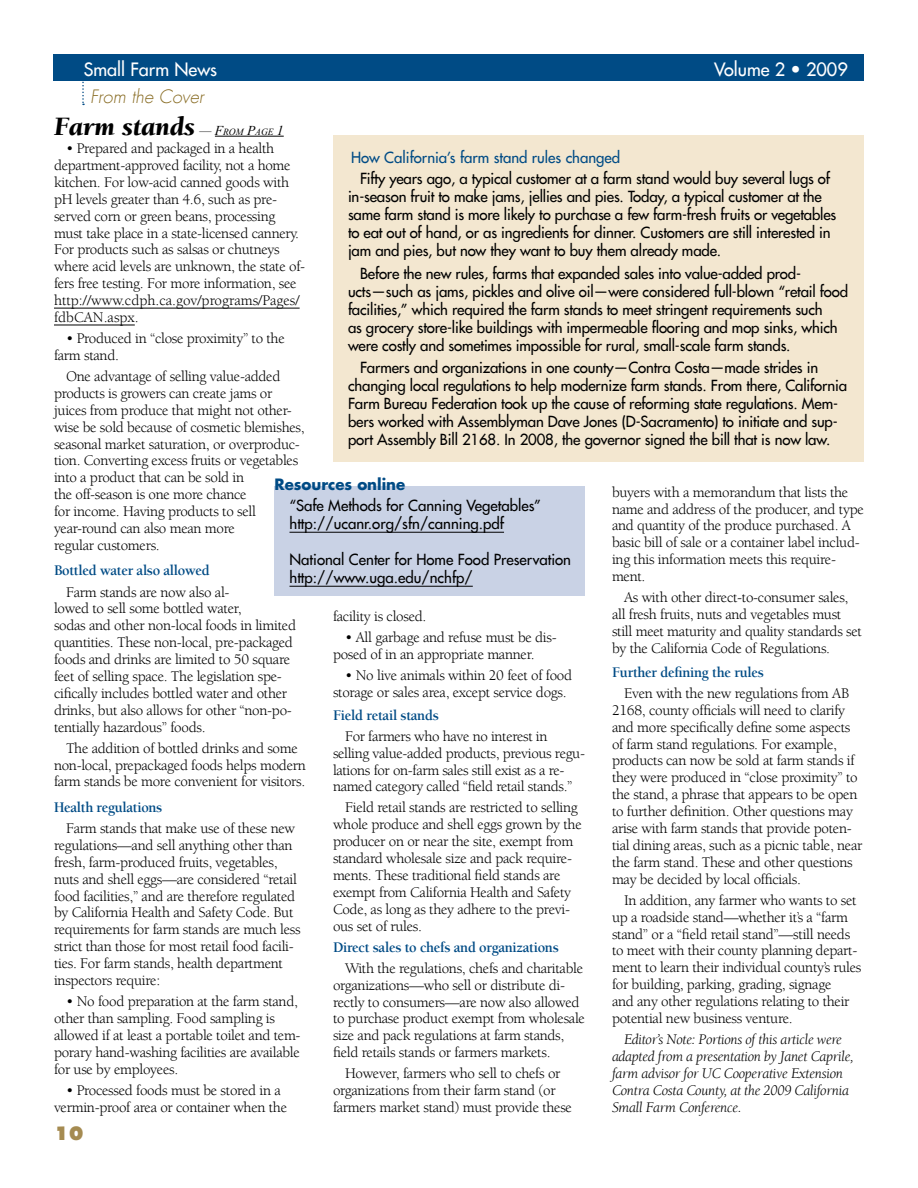
<style>
.page{position:relative;width:918px;height:1188px;background:#fff}
.page>*{position:absolute;margin:0;border:0;box-sizing:border-box;transform-origin:0 0}
.t1{font:italic 900 27px "Berkeley UC Davis";color:#000}
.t2{font:500 18px "Futura UC Davis";color:#fff}
.t3{font:italic 300 18px "Futura UC Davis";color:#896d25}
.t4{font:800 18px "Futura UC Davis";color:#a58b51}
.t5{font:700 15.3px "Futura UC Davis";color:#004b85}
.t6{font:15px/17px "Berkeley UC Davis";letter-spacing:-.02em;color:#000}
.t7{font:500 15px/18px "Futura UC Davis";letter-spacing:-.01em;color:#000}
.t8{font:italic 15px/17px "Berkeley UC Davis";letter-spacing:-.02em;color:#000}
.t9{font:700 15px "Berkeley UC Davis";letter-spacing:-.02em;color:#004b85;scale:.96 1}
.t10{font:500 15px "Futura UC Davis";color:#004b85}
.s1{font-family:"Times New Roman";font-weight:400;font-size:13.5px}
.s2{font-family:"Times New Roman";font-weight:400;font-size:9.45px}
</style>
<div class="page">
<div style="left:54px;top:54px;width:810px;height:27px;background:#004b85"></div>
<svg style="left:82px;top:81px;width:2px;height:24px"></svg>
<hr style="left:54px;top:308px;width:246px;height:1px;background:#000">
<hr style="left:54px;top:325px;width:81px;height:1px;background:#000">
<hr style="left:215px;top:136px;width:69px;height:1px;background:#000">
<div style="left:274px;top:486px;width:311px;height:110px;background:#c9d2e5"></div>
<hr style="left:290px;top:532px;width:214px;height:1px;background:#000">
<hr style="left:290px;top:586px;width:183px;height:1px;background:#000">
<div style="left:333px;top:135px;width:531px;height:327px;background:#f3e7d0"></div>
<p class="t2" style="left:84px;top:58px;width:135px">Small Farm News</p>
<p class="t2" style="left:714px;top:58px;width:135px">Volume 2 • 2009</p>
<p class="t3" style="left:90px;top:85px;width:115px">From the Cover</p>
<h1 class="t1" style="left:54px;top:110px;width:231px">Farm stands <span class="s1">— F</span><span class="s2">ROM</span> <span class="s1">P</span><span class="s2">AGE</span> <span class="s1">1</span></h1>
<p class="t6" style="left:54px;top:140px;width:253px;text-indent:12px">• Prepared and packaged in a health department-approved facility, not a home kitchen. For low-acid canned goods with pH levels greater than 4.6, such as pre&shy;served corn or green beans, processing must take place in a state-licensed cannery.<br>For products such as salsas or chutneys where acid levels are unknown, the state of&shy;fers free testing. For more information, see http://www.cdph.ca.gov/programs/Pages/ fdbCAN.aspx.</p>
<p class="t6" style="left:54px;top:330px;width:232px;text-indent:12px">• Produced in “close proximity” to the farm stand.</p>
<p class="t6" style="left:54px;top:368px;width:252px;text-indent:12px">One advantage of selling value-added products is growers can create jams or juices from produce that might not other&shy;wise be sold because of cosmetic blemishes, seasonal market saturation, or overproduc&shy;tion. Converting excess fruits or vegetables into a product that can be sold in<br>the off-season is one more chance<br>for income. Having products to sell year-round can also mean more<br>regular customers.</p>
<p class="t9" style="left:54px;top:562px;width:164px">Bottled water also allowed</p>
<p class="t6" style="left:54px;top:583px;width:244px;text-indent:12px">Farm stands are now also al-<br>lowed to sell some bottled water,<br>sodas and other non-local foods in limited quantities. These non-local, pre-packaged foods and drinks are limited to 50 square feet of selling space. The legislation spe&shy;cifically includes bottled water and other drinks, but also allows for other “non-po&shy;tentially hazardous” foods.</p>
<p class="t6" style="left:54px;top:739px;width:253px;text-align:center">The addition of bottled drinks and some non-local, prepackaged foods helps modern farm stands be more convenient for visitors.</p>
<p class="t9" style="left:54px;top:798px;width:114px">Health regulations</p>
<p class="t6" style="left:54px;top:820px;width:248px;text-indent:12px">Farm stands that make use of these new regulations—and sell anything other than fresh, farm-produced fruits, vegetables, nuts and shell eggs—are considered “retail food facilities,” and are therefore regulated by California Health and Safety Code. But requirements for farm stands are much less strict than those for most retail food facili&shy;ties. For farm stands, health department inspectors require:</p>
<p class="t6" style="left:54px;top:993px;width:248px;text-indent:12px">• No food preparation at the farm stand, other than sampling. Food sampling is allowed if at least a portable toilet and tem&shy;porary hand-washing facilities are available for use by employees.</p>
<p class="t6" style="left:54px;top:1081px;width:235px;text-align:center">• Processed foods must be stored in a vermin-proof area or container when the</p>
<p class="t10" style="left:351px;top:149px;width:271px">How California’s farm stand rules changed</p>
<p class="t7" style="left:348px;top:170px;width:490px;text-indent:12px">Fifty years ago, a typical customer at a farm stand would buy several lugs of in-season fruit to make jams, jellies and pies. Today, a typical customer at the same farm stand is more likely to purchase a few farm-fresh fruits or vegetables to eat out of hand, or as ingredients for dinner. Customers are still interested in jam and pies, but now they want to buy them already made.</p>
<p class="t7" style="left:348px;top:264px;width:502px;text-indent:12px">Before the new rules, farms that expanded sales into value-added prod&shy;ucts—such as jams, pickles and olive oil—were considered full-blown “retail food facilities,” which required the farm stands to meet stringent requirements such<br>as grocery store-like buildings with impermeable flooring and mop sinks, which were costly and sometimes impossible for rural, small-scale farm stands.</p>
<p class="t7" style="left:348px;top:358px;width:501px;text-indent:12px">Farmers and organizations in one county—Contra Costa—made strides in changing local regulations to help modernize farm stands. From there, California Farm Bureau Federation took up the cause of reforming state regulations. Mem&shy;bers worked with Assemblyman Dave Jones (D-Sacramento) to initiate and sup&shy;port Assembly Bill 2168. In 2008, the governor signed the bill that is now law.</p>
<p class="t5" style="left:274px;top:475px;width:132px">Resources online</p>
<p class="t6" style="left:612px;top:483px;width:253px">buyers with a memorandum that lists the name and address of the producer, and type and quantity of the produce purchased. A basic bill of sale or a container label includ&shy;ing this information meets this require&shy;ment.</p>
<p class="t6" style="left:612px;top:589px;width:252px;text-indent:12px">As with other direct-to-consumer sales, all fresh fruits, nuts and vegetables must still meet maturity and quality standards set by the California Code of Regulations.</p>
<p class="t9" style="left:612px;top:663px;width:160px">Further defining the rules</p>
<p class="t6" style="left:612px;top:685px;width:252px;text-indent:12px">Even with the new regulations from AB 2168, county officials will need to clarify and more specifically define some aspects of farm stand regulations. For example, products can now be sold at farm stands if they were produced in “close proximity” to the stand, a phrase that appears to be open to further definition. Other questions may arise with farm stands that provide poten&shy;tial dining areas, such as a picnic table, near the farm stand. These and other questions may be decided by local officials.</p>
<p class="t6" style="left:612px;top:891px;width:251px;text-indent:12px">In addition, any farmer who wants to set up a roadside stand—whether it’s a “farm stand” or a “field retail stand”—still needs to meet with their county planning depart&shy;ment to learn their individual county’s rules for building, parking, grading, signage<br>and any other regulations relating to their potential new business venture.</p>
<p class="t8" style="left:612px;top:1031px;width:243px;text-indent:12px">Editor’s Note: Portions of this article were adapted from a presentation by Janet Caprile, farm advisor for UC Cooperative Extension Contra Costa County, at the 2009 California Small Farm Conference.</p>
<p class="t7" style="left:290px;top:497px;width:253px">“Safe Methods for Canning Vegetables” http://ucanr.org/sfn/canning.pdf</p>
<p class="t7" style="left:290px;top:551px;width:283px">National Center for Home Food Preservation http://www.uga.edu/nchfp/</p>
<p class="t6" style="left:333px;top:608px;width:95px">facility is closed.</p>
<p class="t6" style="left:333px;top:629px;width:225px;text-indent:12px">• All garbage and refuse must be dis&shy;posed of in an appropriate manner.</p>
<p class="t6" style="left:333px;top:667px;width:241px;text-indent:12px">• No live animals within 20 feet of food storage or sales area, except service dogs.</p>
<p class="t9" style="left:333px;top:706px;width:112px">Field retail stands</p>
<p class="t6" style="left:333px;top:727px;width:253px;text-indent:12px">For farmers who have no interest in selling value-added products, previous regu&shy;lations for on-farm sales still exist as a re&shy;named category called “field retail stands.”</p>
<p class="t6" style="left:333px;top:799px;width:250px;text-indent:12px">Field retail stands are restricted to selling whole produce and shell eggs grown by the producer on or near the site, exempt from standard wholesale size and pack require&shy;ments. These traditional field stands are exempt from California Health and Safety Code, as long as they adhere to the previ&shy;ous set of rules.</p>
<p class="t9" style="left:333px;top:938px;width:237px">Direct sales to chefs and organizations</p>
<p class="t6" style="left:333px;top:959px;width:254px;text-indent:12px">With the regulations, chefs and charitable organizations—who sell or distribute di&shy;rectly to consumers—are now also allowed to purchase product exempt from wholesale size and pack regulations at farm stands, field retails stands or farmers markets.</p>
<p class="t6" style="left:333px;top:1065px;width:241px;text-indent:12px">However, farmers who sell to chefs or organizations from their farm stand (or farmers market stand) must provide these</p>
<p class="t4" style="left:54px;top:1122px;width:31px">10</p>
</div>
